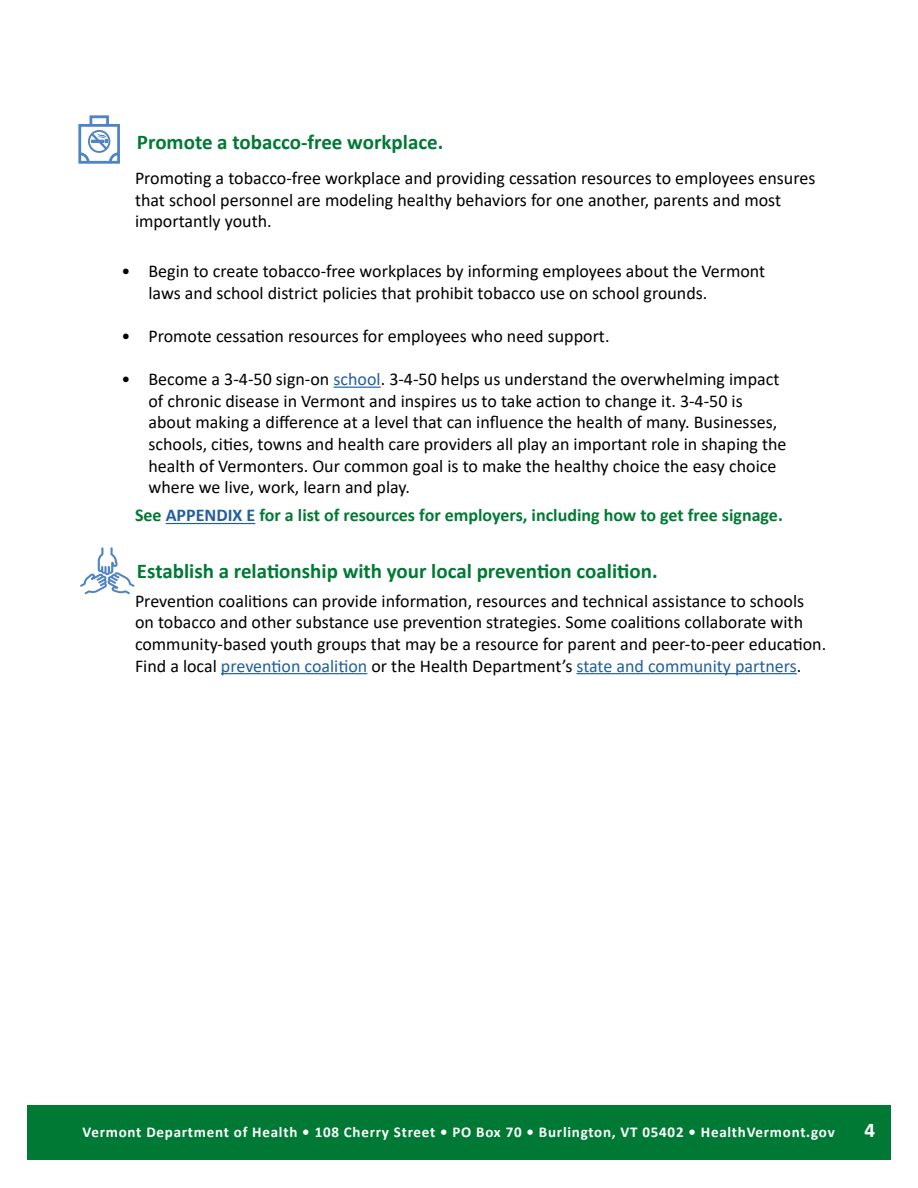
<style>
.page{position:relative;width:918px;height:1188px;background:#fff}
.page>*{position:absolute;margin:0;border:0;box-sizing:border-box;transform-origin:0 0}
.t1{font:700 21px "Calibri";color:#007934}
.t2{font:700 21px "Calibri";color:#fff}
.t3{font:18px/21.6px "Calibri";color:#000}
.t4{font:700 18px "Calibri";color:#007934}
.t5{font:700 15px "Calibri";letter-spacing:.05em;color:#fff}
.s1{color:#215e9e}
</style>
<div class="page">
<div style="left:27px;top:1106px;width:863px;height:54px;background:#007934"></div>
<hr style="left:334px;top:387px;width:47px;height:1px;background:#215e9e">
<hr style="left:166px;top:523px;width:89px;height:1px;background:#215e9e">
<hr style="left:221px;top:673px;width:146px;height:1px;background:#215e9e">
<hr style="left:577px;top:673px;width:220px;height:1px;background:#215e9e">
<svg style="left:78px;top:115px;width:42px;height:49px"></svg>
<svg style="left:80px;top:547px;width:55px;height:47px"></svg>
<p class="t1" style="left:137px;top:127px;width:308px">Promote a tobacco-free workplace.</p>
<p class="t3" style="left:135px;top:168px;width:682px">Promoting a tobacco-free workplace and providing cessation resources to employees ensures that school personnel are modeling healthy behaviors for one another, parents and most importantly youth.</p>
<p class="t3" style="left:148px;top:261px;width:618px;text-indent:-27px">• Begin to create tobacco-free workplaces by informing employees about the Vermont laws and school district policies that prohibit tobacco use on school grounds.</p>
<p class="t3" style="left:122px;top:326px;width:490px">• Promote cessation resources for employees who need support.</p>
<p class="t3" style="left:148px;top:369px;width:640px;text-indent:-27px">• Become a 3-4-50 sign-on <span class="s1">school</span>. 3-4-50 helps us understand the overwhelming impact of chronic disease in Vermont and inspires us to take action to change it. 3-4-50 is about making a difference at a level that can influence the health of many. Businesses, schools, cities, towns and health care providers all play an important role in shaping the health of Vermonters. Our common goal is to make the healthy choice the easy choice where we live, work, learn and play.</p>
<p class="t4" style="left:135px;top:503px;width:649px">See <span class="s1">APPENDIX E</span> for a list of resources for employers, including how to get free signage.</p>
<p class="t1" style="left:137px;top:557px;width:522px">Establish a relationship with your local prevention coalition.</p>
<p class="t3" style="left:135px;top:591px;width:693px">Prevention coalitions can provide information, resources and technical assistance to schools on tobacco and other substance use prevention strategies. Some coalitions collaborate with community-based youth groups that may be a resource for parent and peer-to-peer education.<br>Find a local <span class="s1">prevention coalition</span> or the Health Department’s <span class="s1">state and community partners</span>.</p>
<p class="t5" style="left:83px;top:1122px;width:754px">Vermont Department of Health • 108 Cherry Street • PO Box 70 • Burlington, VT 05402 • HealthVermont.gov</p>
<p class="t2" style="left:865px;top:1115px;width:12px">4</p>
</div>
